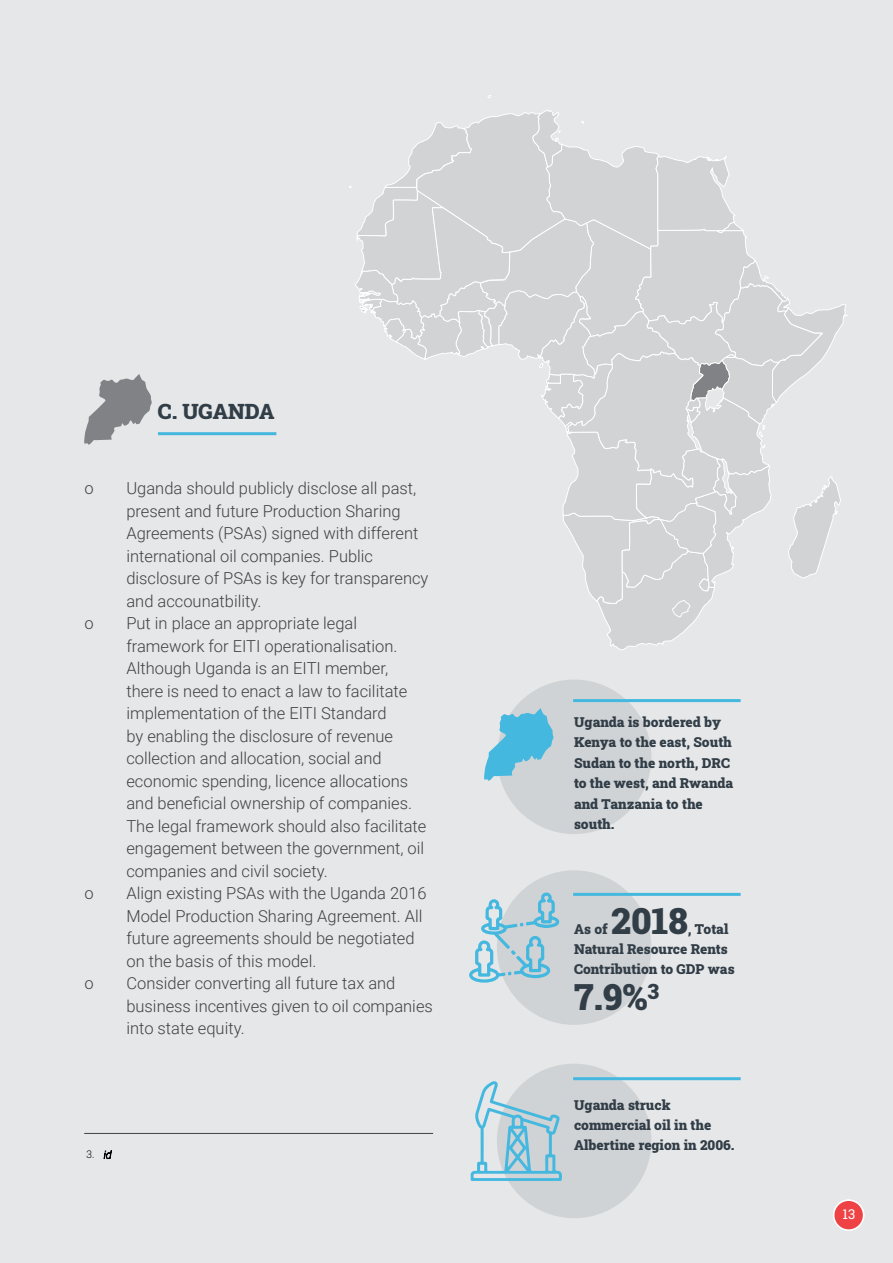
<style>
.page{position:relative;width:893px;height:1263px;background:#e6e7e8}
.page>*{position:absolute;margin:0;border:0;box-sizing:border-box;transform-origin:0 0}
.t1{font:900 36px "Roboto Slab";color:#313d47}
.t2{font:900 21px "Roboto Slab";color:#313d47}
.t3{font:300 16.5px/22.5px "Roboto";color:#414042}
.t4{font:300 16.5px "Roboto Slab";color:#414042}
.t5{font:900 13.65px/20.4px "Roboto Slab";color:#313d47}
.t6{font:13.5px "Roboto Slab";color:#fff}
.t7{font:300 10.5px "Roboto Slab";color:#000}
.s1{font-family:"Roboto";font-weight:100;font-style:italic}
</style>
<div class="page">
<div style="left:497px;top:870px;width:154px;height:155px;background:#d0d3d5;border-radius:50%"></div>
<hr style="left:158px;top:432px;width:118px;height:3px;background:#45b8e0">
<svg style="left:84px;top:374px;width:68px;height:71px"></svg>
<svg style="left:349px;top:110px;width:498px;height:540px"></svg>
<div style="left:497px;top:679px;width:154px;height:155px;background:#d0d3d5;border-radius:50%"></div>
<div style="left:497px;top:1064px;width:154px;height:154px;background:#d0d3d5;border-radius:50%"></div>
<hr style="left:573px;top:699px;width:168px;height:3px;background:#45b8e0">
<hr style="left:573px;top:893px;width:168px;height:3px;background:#45b8e0">
<hr style="left:573px;top:1077px;width:168px;height:3px;background:#45b8e0">
<svg style="left:469px;top:893px;width:90px;height:90px"></svg>
<svg style="left:471px;top:1081px;width:91px;height:100px"></svg>
<svg style="left:484px;top:708px;width:69px;height:73px"></svg>
<div style="left:834px;top:1200px;width:30px;height:30px;background:#ef4244;border-radius:50%"></div>
<div style="left:833px;top:1199px;width:31px;height:32px;border:2px solid #fff;border-radius:50%"></div>
<hr style="left:84px;top:1133px;width:349px;height:1px;background:#414042">
<p class="t2" style="left:158px;top:397px;width:118px">C. UGANDA</p>
<p class="t4" style="left:84px;top:477px;width:11px">о</p>
<p class="t3" style="left:126px;top:476px;width:303px">Uganda should publicly disclose all past, present and future Production Sharing Agreements (PSAs) signed with different international oil companies. Public disclosure of PSAs is key for transparency and accounatbility.</p>
<p class="t4" style="left:84px;top:612px;width:11px">о</p>
<p class="t3" style="left:126px;top:611px;width:301px">Put in place an appropriate legal framework for EITI operationalisation.<br>Although Uganda is an EITI member, there is need to enact a law to facilitate implementation of the EITI Standard<br>by enabling the disclosure of revenue collection and allocation, social and economic spending, licence allocations and beneficial ownership of companies.<br>The legal framework should also facilitate engagement between the government, oil companies and civil society.</p>
<p class="t4" style="left:84px;top:882px;width:11px">о</p>
<p class="t3" style="left:126px;top:881px;width:302px">Align existing PSAs with the Uganda 2016<br>Model Production Sharing Agreement. All future agreements should be negotiated on the basis of this model.</p>
<p class="t4" style="left:84px;top:972px;width:11px">о</p>
<p class="t3" style="left:126px;top:971px;width:308px">Consider converting all future tax and business incentives given to oil companies into state equity.</p>
<p class="t7" style="left:87px;top:1147px;width:26px">3. <span class="s1">id</span></p>
<p class="t5" style="left:574px;top:711px;width:161px">Uganda is bordered by<br>Kenya to the east, South<br>Sudan to the north, DRC to the west, and Rwanda and Tanzania to the south.</p>
<h1 class="t1" style="left:611px;top:896px;width:78px">2018</h1>
<p class="t5" style="left:574px;top:918px;width:35px">As of</p>
<p class="t5" style="left:574px;top:918px;width:162px;text-indent:114px">, Total<br>Natural Resource Rents<br>Contribution to GDP was</p>
<h1 class="t1" style="left:574px;top:973px;width:86px">7.9%<sup>3</sup></h1>
<p class="t5" style="left:574px;top:1094px;width:162px">Uganda struck commercial oil in the<br>Albertine region in 2006.</p>
<p class="t6" style="left:843px;top:1204px;width:14px">13</p>
</div>
